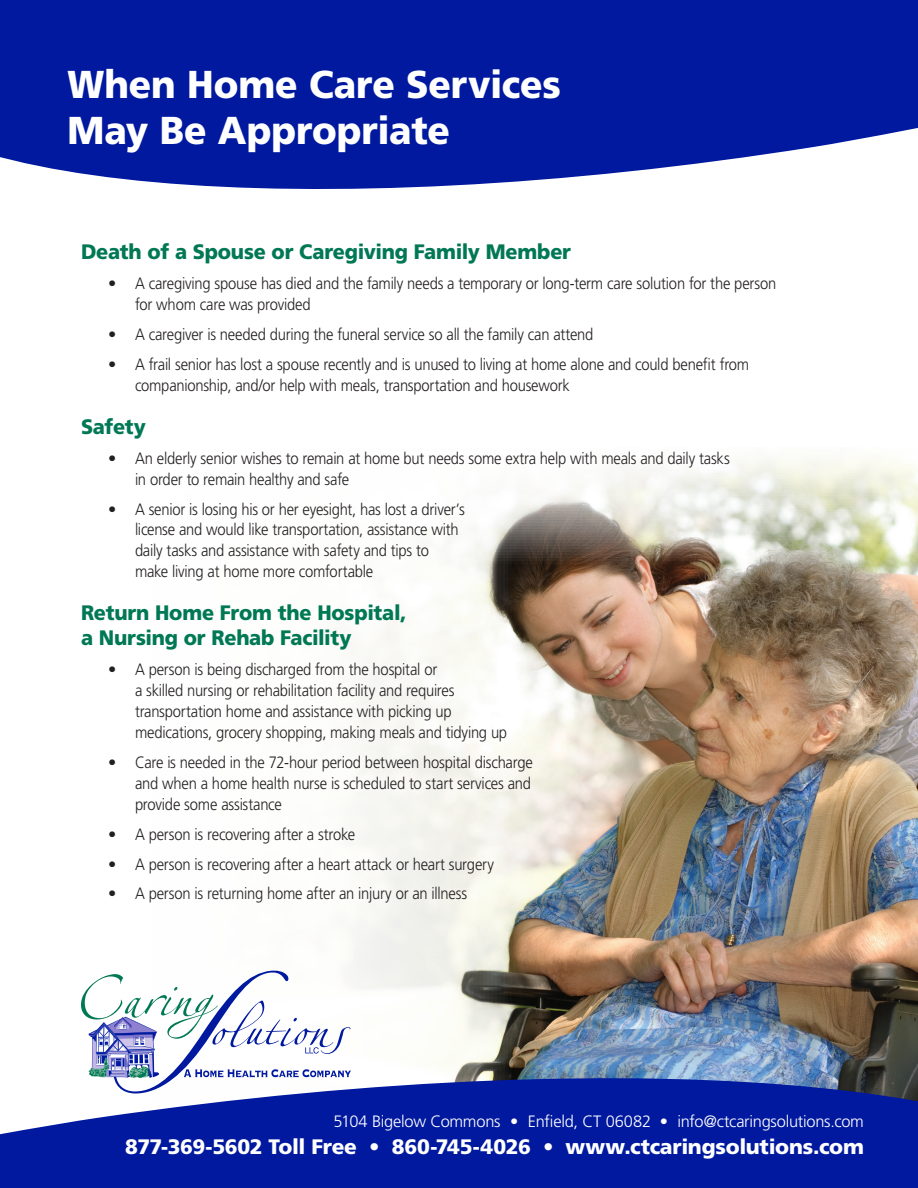
<style>
.page{position:relative;width:918px;height:1188px;background:#fff}
.page>*{position:absolute;margin:0;border:0;box-sizing:border-box;transform-origin:0 0}
.t1{font:900 38.85px "Frutiger";letter-spacing:-.005em;color:#fff;scale:.95 1}
.Subheading_14_pt{font:900 20.85px/25px "Frutiger";letter-spacing:-.01em;color:#007854;scale:.95 1}
.t2{font:900 20.85px "Frutiger";letter-spacing:-.015em;color:#fff}
.Body_Text_Bulleted{font:300 16.5px/20.9px "Frutiger";letter-spacing:-.015em;color:#231f20}
.t3{font:300 16.5px "Frutiger";letter-spacing:-.015em;color:#fff}
.s1{font-weight:900}
</style>
<div class="page">
<img style="left:269px;top:458px;width:649px;height:579px">
<div style="left:0;top:0;width:918px;height:77px;background:#00199f"></div>
<svg style="left:0;top:77px;width:918px;height:112px;background:#263cad"></svg>
<svg style="left:0;top:1037px;width:918px;height:151px;background:#3348a9"></svg>
<svg style="left:81px;top:971px;width:270px;height:123px"></svg>
<p class="t1" style="left:68px;top:61px;width:521px">When Home Care Services</p>
<p class="t1" style="left:68px;top:107px;width:404px">May Be Appropriate</p>
<p class="Subheading_14_pt" style="left:81px;top:239px;width:517px">Death of a Spouse or Caregiving Family Member</p>
<p class="Body_Text_Bulleted" style="left:135px;top:273px;width:643px;text-indent:-27px">• A caregiving spouse has died and the family needs a temporary or long-term care solution for the person for whom care was provided</p>
<p class="Body_Text_Bulleted" style="left:108px;top:324px;width:487px">• A caregiver is needed during the funeral service so all the family can attend</p>
<p class="Body_Text_Bulleted" style="left:135px;top:354px;width:616px;text-indent:-27px">• A frail senior has lost a spouse recently and is unused to living at home alone and could benefit from companionship, and/or help with meals, transportation and housework</p>
<p class="Subheading_14_pt" style="left:81px;top:414px;width:70px">Safety</p>
<p class="Body_Text_Bulleted" style="left:135px;top:448px;width:596px;text-indent:-27px">• An elderly senior wishes to remain at home but needs some extra help with meals and daily tasks in order to remain healthy and safe</p>
<p class="Body_Text_Bulleted" style="left:135px;top:498px;width:331px;text-indent:-27px">• A senior is losing his or her eyesight, has lost a driver’s license and would like transportation, assistance with daily tasks and assistance with safety and tips to make living at home more comfortable</p>
<p class="Subheading_14_pt" style="left:81px;top:600px;width:344px">Return Home From the Hospital, a Nursing or Rehab Facility</p>
<p class="Body_Text_Bulleted" style="left:135px;top:659px;width:374px;text-indent:-27px">• A person is being discharged from the hospital or<br>a skilled nursing or rehabilitation facility and requires transportation home and assistance with picking up medications, grocery shopping, making meals and tidying up</p>
<p class="Body_Text_Bulleted" style="left:135px;top:752px;width:399px;text-align:justify;text-indent:-27px">• Care is needed in the 72-hour period between hospital discharge and when a home health nurse is scheduled to start services and provide some assistance</p>
<p class="Body_Text_Bulleted" style="left:108px;top:824px;width:249px">• A person is recovering after a stroke</p>
<p class="Body_Text_Bulleted" style="left:108px;top:853px;width:387px">• A person is recovering after a heart attack or heart surgery</p>
<p class="Body_Text_Bulleted" style="left:108px;top:883px;width:361px">• A person is returning home after an injury or an illness</p>
<p class="t3" style="left:334px;top:1112px;width:532px">5104 Bigelow Commons <span class="s1">•</span> Enfield, CT 06082 <span class="s1">•</span> info@ctcaringsolutions.com</p>
<p class="t2" style="left:125px;top:1134px;width:740px">877-369-5602 Toll Free • 860-745-4026 • www.ctcaringsolutions.com</p>
</div>
